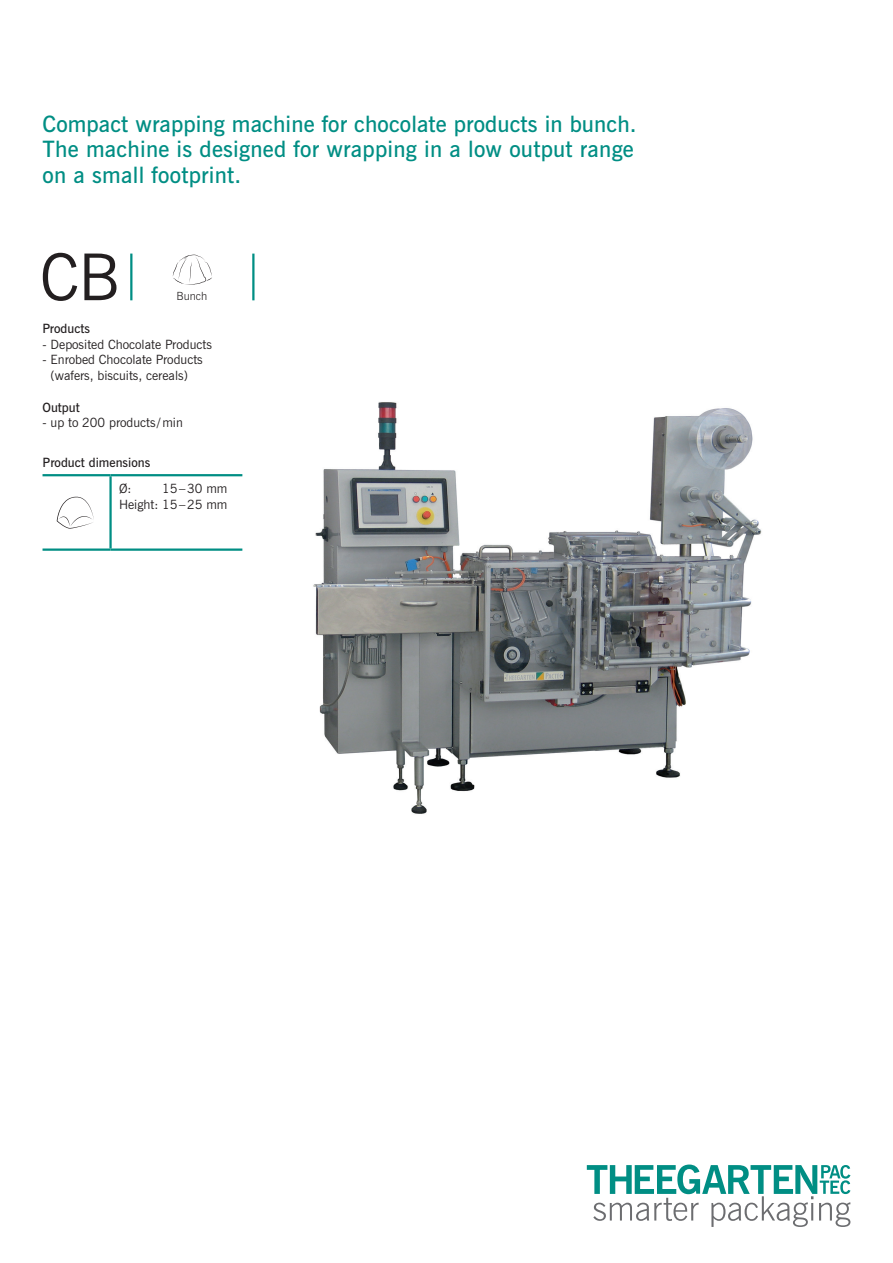
<style>
.page{position:relative;width:893px;height:1263px;background:#fff}
.page>*{position:absolute;margin:0;border:0;box-sizing:border-box;transform-origin:0 0}
.t1{font:64.5px "News Gothic BT";color:#231f20}
.t2{font:600 22.5px/25.5px "News Gothic BT";letter-spacing:.01em;color:#008e84}
.t3{font:12.75px/15.8px "News Gothic BT";color:#231f20;text-align:right}
.t4{font:600 12.75px "News Gothic BT";color:#231f20}
.t5{font:300 11.25px "News Gothic BT";color:#231f20}
</style>
<div class="page">
<svg style="left:587px;top:1164px;width:263px;height:63px"></svg>
<hr style="left:111px;top:474px;width:131px;height:2px;background:#008e84">
<hr style="left:109px;top:476px;width:3px;height:72px;background:#008e84">
<hr style="left:111px;top:548px;width:131px;height:3px;background:#008e84">
<hr style="left:43px;top:474px;width:68px;height:2px;background:#008e84">
<hr style="left:43px;top:548px;width:68px;height:3px;background:#008e84">
<hr style="left:130px;top:254px;width:2px;height:46px;background:#008e84">
<hr style="left:252px;top:254px;width:2px;height:46px;background:#008e84">
<svg style="left:57px;top:497px;width:37px;height:32px"></svg>
<svg style="left:173px;top:255px;width:39px;height:30px"></svg>
<img style="left:313px;top:402px;width:449px;height:412px">
<h2 class="t2" style="left:43px;top:111px;width:596px">Compact wrapping machine for chocolate products in bunch.<br>The machine is designed for wrapping in a low output range on a small footprint.</h2>
<h1 class="t1" style="left:40px;top:238px;width:81px">CB</h1>
<p class="t5" style="left:177px;top:290px;width:32px">Bunch</p>
<p class="t4" style="left:43px;top:321px;width:49px">Products</p>
<p class="t3" style="left:43px;top:336px;width:171px">- Deposited Chocolate Products</p>
<p class="t3" style="left:43px;top:352px;width:162px;text-align:center">- Enrobed Chocolate Products (wafers, biscuits, cereals)</p>
<p class="t4" style="left:43px;top:399px;width:39px">Output</p>
<p class="t3" style="left:43px;top:415px;width:142px">- up to 200 products /min</p>
<p class="t4" style="left:43px;top:455px;width:109px">Product dimensions</p>
<p class="t3" style="left:119px;top:481px;width:14px">Ø:</p>
<p class="t3" style="left:119px;top:481px;width:110px">15–30 mm<br>Height: 15–25 mm</p>
</div>
